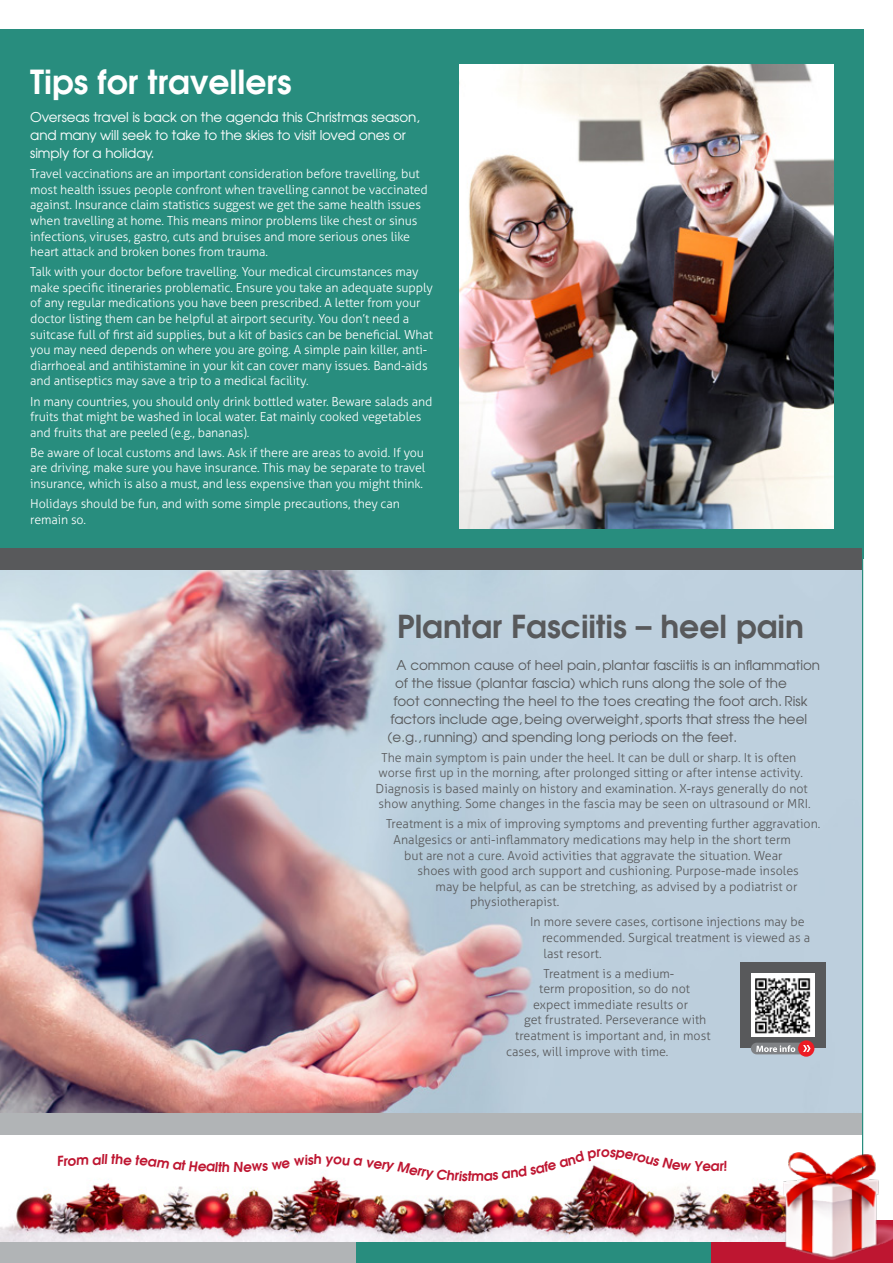
<style>
.page{position:relative;width:893px;height:1263px;background:#fff}
.page>*{position:absolute;margin:0;border:0;box-sizing:border-box;transform-origin:0 0}
.t1{font:600 33px "Avant Garde";color:#fff}
.t2{font:600 31.5px "Avant Garde";color:#58595b}
.t3{font:13.5px "Avant Garde";color:#58595b}
.t4{font:13.5px/18px "Avant Garde";letter-spacing:-.01em;color:#fff}
.t5{font:600 13.5px "Avant Garde";color:#be1631}
.t6{font:300 12.45px/15.6px "Aller";letter-spacing:-.01em;color:#fff}
.t7{font:300 12.45px/15.6px "Aller";color:#58595b}
</style>
<div class="page">
<div style="left:0;top:1220px;width:356px;height:43px;background:#b1b4b6"></div>
<div style="left:356px;top:1220px;width:356px;height:43px;background:#288d7e"></div>
<div style="left:712px;top:1220px;width:181px;height:43px;background:#be1631"></div>
<div style="left:0;top:30px;width:863px;height:529px;background:#288d7e"></div>
<img style="left:459px;top:64px;width:374px;height:464px">
<img style="left:0;top:569px;width:862px;height:544px">
<div style="left:740px;top:963px;width:85px;height:85px;background:#58595b"></div>
<div style="left:751px;top:973px;width:63px;height:64px;background:#fff"></div>
<svg style="left:798px;top:1040px;width:16px;height:17px"></svg>
<svg style="left:751px;top:1043px;width:60px;height:11px"></svg>
<img style="left:755px;top:978px;width:55px;height:55px">
<img style="left:0;top:1134px;width:862px;height:108px">
<div style="left:0;top:1113px;width:862px;height:21px;background:#b1b4b6"></div>
<div style="left:0;top:548px;width:862px;height:21px;background:#58595b"></div>
<img style="left:783px;top:1153px;width:110px;height:106px">
<svg style="left:58px;top:1154px;width:46px;height:12px"></svg>
<svg style="left:115px;top:1154px;width:108px;height:18px"></svg>
<svg style="left:234px;top:1149px;width:469px;height:32px"></svg>
<svg style="left:711px;top:1161px;width:15px;height:10px"></svg>
<h1 class="t1" style="left:30px;top:60px;width:263px">Tips for travellers</h1>
<p class="t4" style="left:30px;top:108px;width:391px">Overseas travel is back on the agenda this Christmas season, and many will seek to take to the skies to visit loved ones or simply for a holiday.</p>
<p class="t6" style="left:30px;top:166px;width:399px">Travel vaccinations are an important consideration before travelling, but most health issues people confront when travelling cannot be vaccinated against. Insurance claim statistics suggest we get the same health issues when travelling at home. This means minor problems like chest or sinus infections, viruses, gastro, cuts and bruises and more serious ones like heart attack and broken bones from trauma.</p>
<p class="t6" style="left:30px;top:264px;width:404px">Talk with your doctor before travelling. Your medical circumstances may make specific itineraries problematic. Ensure you take an adequate supply of any regular medications you have been prescribed. A letter from your doctor listing them can be helpful at airport security. You don’t need a suitcase full of first aid supplies, but a kit of basics can be beneficial. What you may need depends on where you are going. A simple pain killer, anti&shy;diarrhoeal and antihistamine in your kit can cover many issues. Band-aids and antiseptics may save a trip to a medical facility.</p>
<p class="t6" style="left:30px;top:393px;width:404px">In many countries, you should only drink bottled water. Beware salads and fruits that might be washed in local water. Eat mainly cooked vegetables and fruits that are peeled (e.g., bananas).</p>
<p class="t6" style="left:30px;top:444px;width:397px;text-align:justify">Be aware of local customs and laws. Ask if there are areas to avoid. If you are driving, make sure you have insurance. This may be separate to travel insurance, which is also a must, and less expensive than you might think.</p>
<p class="t6" style="left:30px;top:496px;width:371px">Holidays should be fun, and with some simple precautions, they can remain so.</p>
<p class="t5" style="left:104px;top:1150px;width:14px">lt</p>
<p class="t5" style="left:222px;top:1158px;width:11px">h</p>
<h2 class="t2" style="left:397px;top:606px;width:408px">Plantar Fasciitis – heel pain</h2>
<p class="t3" style="left:397px;top:656px;width:425px">A common cause of heel pain, plantar fasciitis is an inflammation</p>
<p class="t3" style="left:395px;top:674px;width:393px">of the tissue (plantar fascia) which runs along the sole of the</p>
<p class="t3" style="left:394px;top:692px;width:415px">foot connecting the heel to the toes creating the foot arch. Risk</p>
<p class="t3" style="left:391px;top:710px;width:418px">factors include age, being overweight, sports that stress the heel</p>
<p class="t3" style="left:388px;top:728px;width:351px">(e.g., running) and spending long periods on the feet.</p>
<p class="t7" style="left:376px;top:749px;width:436px;text-indent:6px">The main symptom is pain under the heel. It can be dull or sharp. It is often worse first up in the morning, after prolonged sitting or after intense activity.<br>Diagnosis is based mainly on history and examination. X-rays generally do not show anything. Some changes in the fascia may be seen on ultrasound or MRI.</p>
<p class="t7" style="left:386px;top:816px;width:436px">Treatment is a mix of improving symptoms and preventing further aggravation.</p>
<p class="t7" style="left:394px;top:832px;width:399px">Analgesics or anti-inflammatory medications may help in the short term</p>
<p class="t7" style="left:404px;top:847px;width:380px">but are not a cure. Avoid activities that aggravate the situation. Wear</p>
<p class="t7" style="left:418px;top:863px;width:383px">shoes with good arch support and cushioning. Purpose-made insoles</p>
<p class="t7" style="left:436px;top:878px;width:363px">may be helpful, as can be stretching, as advised by a podiatrist or</p>
<p class="t7" style="left:470px;top:894px;width:91px">physiotherapist.</p>
<p class="t7" style="left:542px;top:914px;width:270px;text-indent:-12px">In more severe cases, cortisone injections may be recommended. Surgical treatment is viewed as a last resort.</p>
<p class="t7" style="left:544px;top:965px;width:132px">Treatment is a medium-</p>
<p class="t7" style="left:539px;top:981px;width:152px">term proposition, so do not</p>
<p class="t7" style="left:533px;top:997px;width:156px">expect immediate results or</p>
<p class="t7" style="left:524px;top:1012px;width:184px">get frustrated. Perseverance with</p>
<p class="t7" style="left:515px;top:1028px;width:197px">treatment is important and, in most</p>
<p class="t7" style="left:506px;top:1043px;width:164px">cases, will improve with time.</p>
<p class="t5" style="left:467px;top:1167px;width:7px">t</p>
<p class="t5" style="left:702px;top:1157px;width:12px">e</p>
</div>
